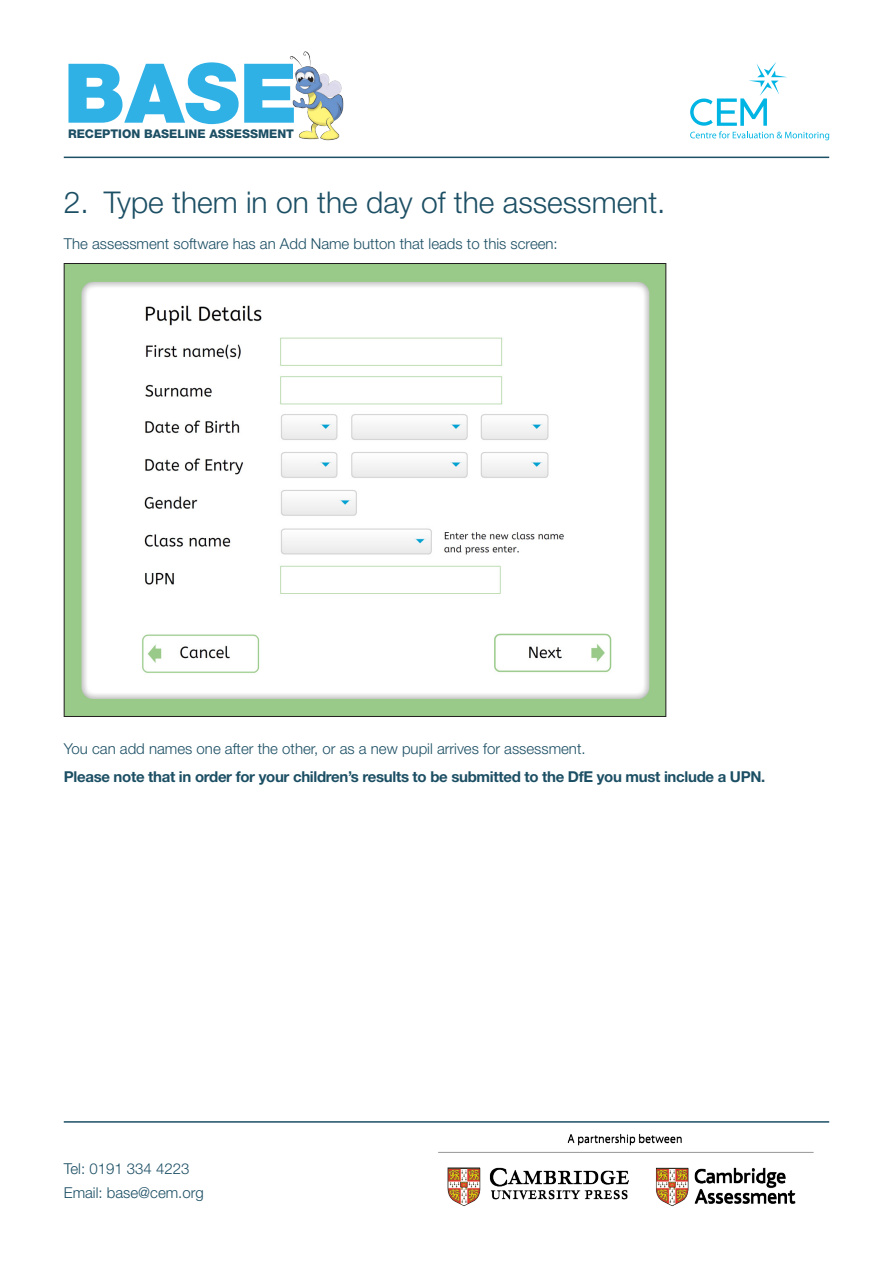
<style>
.page{position:relative;width:893px;height:1263px;background:#fff}
.page>*{position:absolute;margin:0;border:0;box-sizing:border-box;transform-origin:0 0}
.t1{font:900 82.5px "Helvetica Neue LT Std";color:#2fb1e6}
.Subheads_20pt_number{font:300 30px "Helvetica Neue LT Std";color:#1c4f64}
.Body_10pt_on_13{font:300 15px/23.7px "Helvetica Neue LT Std";color:#1c4f64}
.Body_10pt_on_13-2{font:700 15px "Helvetica Neue LT Std";letter-spacing:-.02em;color:#1c4f64}
.t2{font:800 12px "Helvetica Neue LT Std";color:#1c4f64}
</style>
<div class="page">
<img style="left:289px;top:51px;width:55px;height:90px">
<svg style="left:690px;top:62px;width:139px;height:78px"></svg>
<hr style="left:64px;top:157px;width:765px;height:1px;background:#1c4f64">
<hr style="left:64px;top:1121px;width:765px;height:2px;background:#1c4f64">
<img style="left:438px;top:1133px;width:376px;height:74px">
<img style="left:66px;top:265px;width:598px;height:450px">
<h1 class="t1" style="left:64px;top:44px;width:235px">BASE</h1>
<p class="t2" style="left:68px;top:126px;width:228px">RECEPTION BASELINE ASSESSMENT</p>
<p class="Subheads_20pt_number" style="left:64px;top:184px;width:603px">2. Type them in on the day of the assessment.</p>
<p class="Body_10pt_on_13" style="left:64px;top:232px;width:495px">The assessment software has an Add Name button that leads to this screen:</p>
<p class="Body_10pt_on_13" style="left:64px;top:736px;width:523px">You can add names one after the other, or as a new pupil arrives for assessment.</p>
<p class="Body_10pt_on_13-2" style="left:64px;top:767px;width:703px">Please note that in order for your children’s results to be submitted to the DfE you must include a UPN.</p>
<p class="Body_10pt_on_13" style="left:64px;top:1156px;width:142px">Tel: 0191 334 4223<br>Email: base@cem.org</p>
</div>
